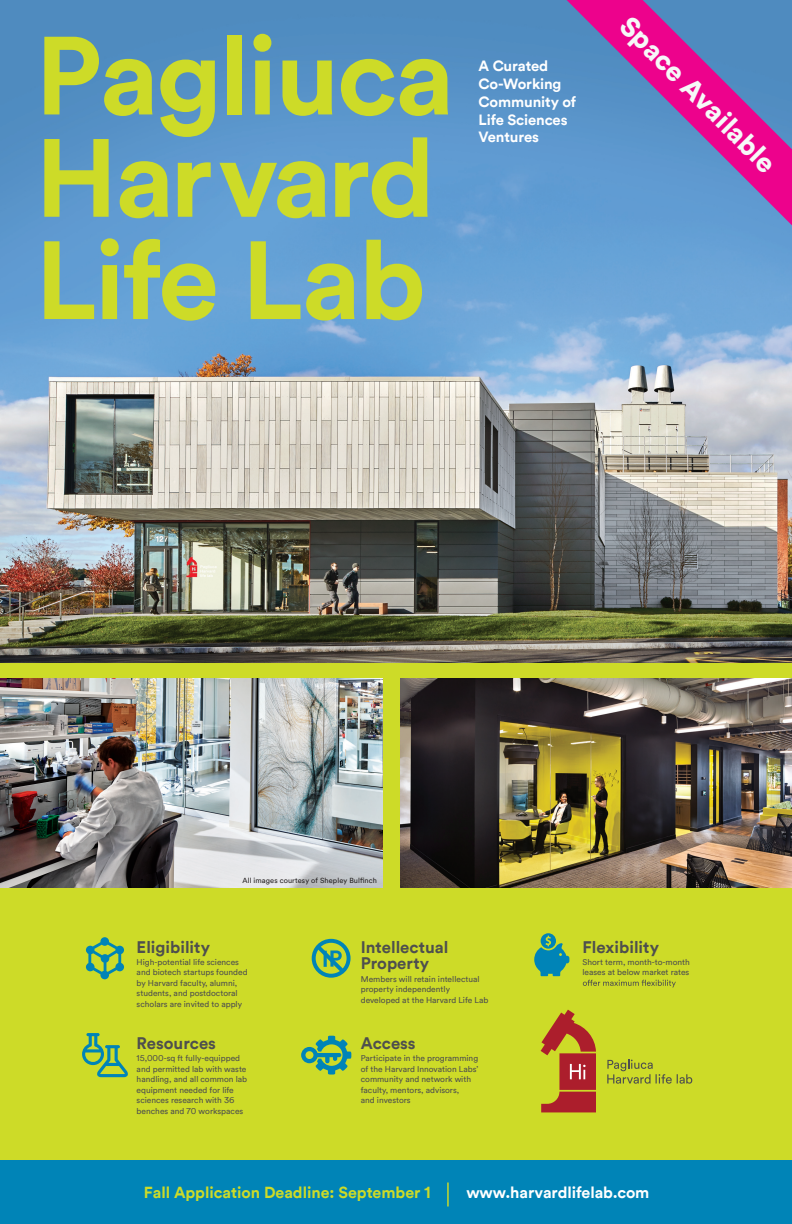
<style>
.page{position:relative;width:792px;height:1224px;background:#fff}
.page>*{position:absolute;margin:0;border:0;box-sizing:border-box;transform-origin:0 0}
.t1{font:700 109.6px/102.3px "Circular Air";letter-spacing:-.02em;color:#cddb28}
.t2{font:900 27.6px "Circular Air";color:#f6f8f8}
.t3{font:700 16.7px/16.7px "Circular Air";color:#4e4f4e}
.t4{font:700 16px "Circular Air";color:#cddb28}
.t5{font:700 16px "Circular Air";letter-spacing:-.005em;color:#fff}
.t6{font:700 14.8px/17.8px "Circular Air";letter-spacing:-.01em;color:#fff}
.t7{font:8.4px/10.5px "Circular Air";color:#4e4f4e}
.t8{font:7.4px "Circular Air";letter-spacing:.015em;color:#231f20}
</style>
<div class="page">
<img style="left:0;top:0;width:792px;height:889px">
<div style="left:0;top:889px;width:792px;height:335px;background:#cddb28"></div>
<div style="left:0;top:1161px;width:792px;height:63px;background:#0084b7"></div>
<svg style="left:583px;top:980px;width:93px;height:7px"></svg>
<svg style="left:607px;top:1060px;width:85px;height:24px"></svg>
<svg style="left:541px;top:1010px;width:55px;height:102px"></svg>
<div style="left:0;top:663px;width:792px;height:15px;background:#cddb28"></div>
<div style="left:383px;top:669px;width:17px;height:234px;background:#cddb28"></div>
<svg style="left:301px;top:1036px;width:50px;height:39px"></svg>
<svg style="left:534px;top:933px;width:35px;height:43px"></svg>
<svg style="left:86px;top:937px;width:38px;height:42px"></svg>
<svg style="left:82px;top:1033px;width:46px;height:44px"></svg>
<svg style="left:312px;top:939px;width:39px;height:39px"></svg>
<hr style="left:447px;top:1182px;width:2px;height:24px;background:#cddb28">
<svg style="left:560px;top:0;width:232px;height:241px"></svg>
<h1 class="t1" style="left:35px;top:20px;width:420px">Pagliuca<br>Harvard<br>Life Lab</h1>
<h3 class="t6" style="left:479px;top:56px;width:99px">A Curated<br>Co-Working<br>Community of<br>Life Sciences<br>Ventures</h3>
<h2 class="t2" style="left:638px;top:7px;width:209px;rotate:45deg">Space Available</h2>
<p class="t8" style="left:243px;top:876px;width:136px">All images courtesy of Shepley Bulfinch</p>
<h3 class="t3" style="left:137px;top:938px;width:75px">Eligibility</h3>
<p class="t7" style="left:137px;top:956px;width:112px">High-potential life sciences and biotech startups founded by Harvard faculty, alumni, students, and postdoctoral scholars are invited to apply</p>
<h3 class="t3" style="left:137px;top:1034px;width:81px">Resources</h3>
<p class="t7" style="left:137px;top:1053px;width:112px">15,000-sq ft fully-equipped and permitted lab with waste handling, and all common lab equipment needed for life sciences research with 36 benches and 70 workspaces</p>
<h3 class="t3" style="left:361px;top:938px;width:89px">Intellectual<br>Property</h3>
<p class="t7" style="left:361px;top:973px;width:129px">Members will retain intellectual property independently developed at the Harvard Life Lab</p>
<h3 class="t3" style="left:361px;top:1034px;width:56px">Access</h3>
<p class="t7" style="left:361px;top:1053px;width:119px">Participate in the programming of the Harvard Innovation Labs’ community and network with faculty, mentors, advisors,<br>and investors</p>
<h3 class="t3" style="left:582px;top:938px;width:78px">Flexibility</h3>
<p class="t7" style="left:582px;top:956px;width:109px">Short term, month-to-month leases at below market rates</p>
<h3 class="t4" style="left:144px;top:1181px;width:289px">Fall Application Deadline: September 1</h3>
<h3 class="t5" style="left:466px;top:1181px;width:185px">www.harvardlifelab.com</h3>
</div>
